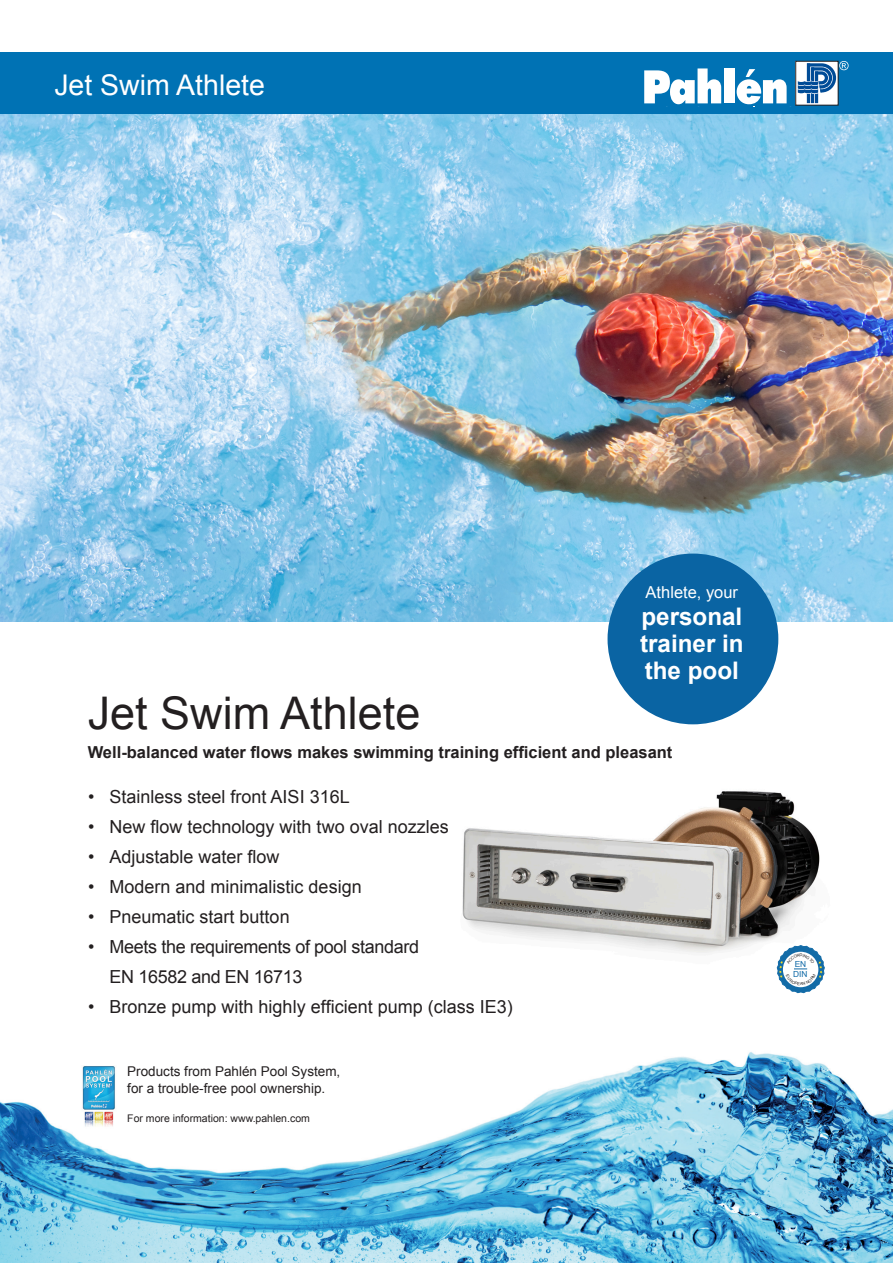
<style>
.page{position:relative;width:893px;height:1263px;background:#fff}
.page>*{position:absolute;margin:0;border:0;box-sizing:border-box;transform-origin:0 0}
.t1{font:45px "Arial";color:#231f20}
.t2{font:28.5px "Arial";color:#fff}
.t3{font:700 24.15px "Arial";color:#fff}
.t4{font:18px "Arial";color:#231f20}
.t5{font:18px "Arial";letter-spacing:-.02em;color:#231f20}
.t6{font:700 16.5px "Arial";color:#231f20}
.t7{font:16.5px "Arial";color:#fff}
.t8{font:13.5px "Arial";color:#231f20}
.t9{font:10.5px "Arial";color:#231f20}
.t10{font:8.4px "Arial";color:#126ba7}
</style>
<div class="page">
<div style="left:0;top:53px;width:893px;height:61px;background:#0072b4"></div>
<svg style="left:797px;top:63px;width:39px;height:41px"></svg>
<div style="left:795px;top:61px;width:43px;height:45px;border:1px solid #231f20"></div>
<svg style="left:737px;top:69px;width:50px;height:35px"></svg>
<div style="left:724px;top:68px;width:10px;height:35px;background:#fff"></div>
<svg style="left:644px;top:68px;width:77px;height:36px"></svg>
<svg style="left:798px;top:61px;width:51px;height:42px"></svg>
<img style="left:0;top:115px;width:893px;height:506px">
<img style="left:462px;top:791px;width:358px;height:203px">
<img style="left:0;top:1052px;width:893px;height:211px">
<img style="left:79px;top:1066px;width:38px;height:67px">
<div style="left:608px;top:554px;width:170px;height:170px;background:#0a64a3;border-radius:50%"></div>
<svg style="left:777px;top:945px;width:48px;height:48px"></svg>
<p class="t2" style="left:54px;top:66px;width:212px">Jet Swim Athlete</p>
<p class="t1" style="left:88px;top:684px;width:334px">Jet Swim Athlete</p>
<p class="t7" style="left:646px;top:581px;width:94px">Athlete, your</p>
<p class="t3" style="left:641px;top:601px;width:102px">personal</p>
<p class="t3" style="left:640px;top:627px;width:105px">trainer in</p>
<p class="t3" style="left:645px;top:654px;width:96px">the pool</p>
<p class="t6" style="left:88px;top:741px;width:586px">Well-balanced water flows makes swimming training efficient and pleasant</p>
<p class="t4" style="left:88px;top:785px;width:263px">• Stainless steel front AISI 316L</p>
<p class="t4" style="left:88px;top:815px;width:362px">• New flow technology with two oval nozzles</p>
<p class="t4" style="left:88px;top:845px;width:193px">• Adjustable water flow</p>
<p class="t4" style="left:88px;top:875px;width:275px">• Modern and minimalistic design</p>
<p class="t4" style="left:88px;top:905px;width:203px">• Pneumatic start button</p>
<p class="t5" style="left:88px;top:935px;width:332px">• Meets the requirements of pool standard</p>
<p class="t5" style="left:110px;top:965px;width:194px">EN 16582 and EN 16713</p>
<p class="t4" style="left:88px;top:995px;width:426px">• Bronze pump with highly efficient pump (class IE3)</p>
<p class="t8" style="left:127px;top:1063px;width:215px">Products from Pahlén Pool System,</p>
<p class="t8" style="left:127px;top:1079px;width:200px">for a trouble-free pool ownership.</p>
<p class="t9" style="left:127px;top:1111px;width:184px">For more information: www.pahlen.com</p>
<p class="t10" style="left:795px;top:958px;width:13px">EN</p>
<p class="t10" style="left:793px;top:968px;width:16px">DIN</p>
</div>
